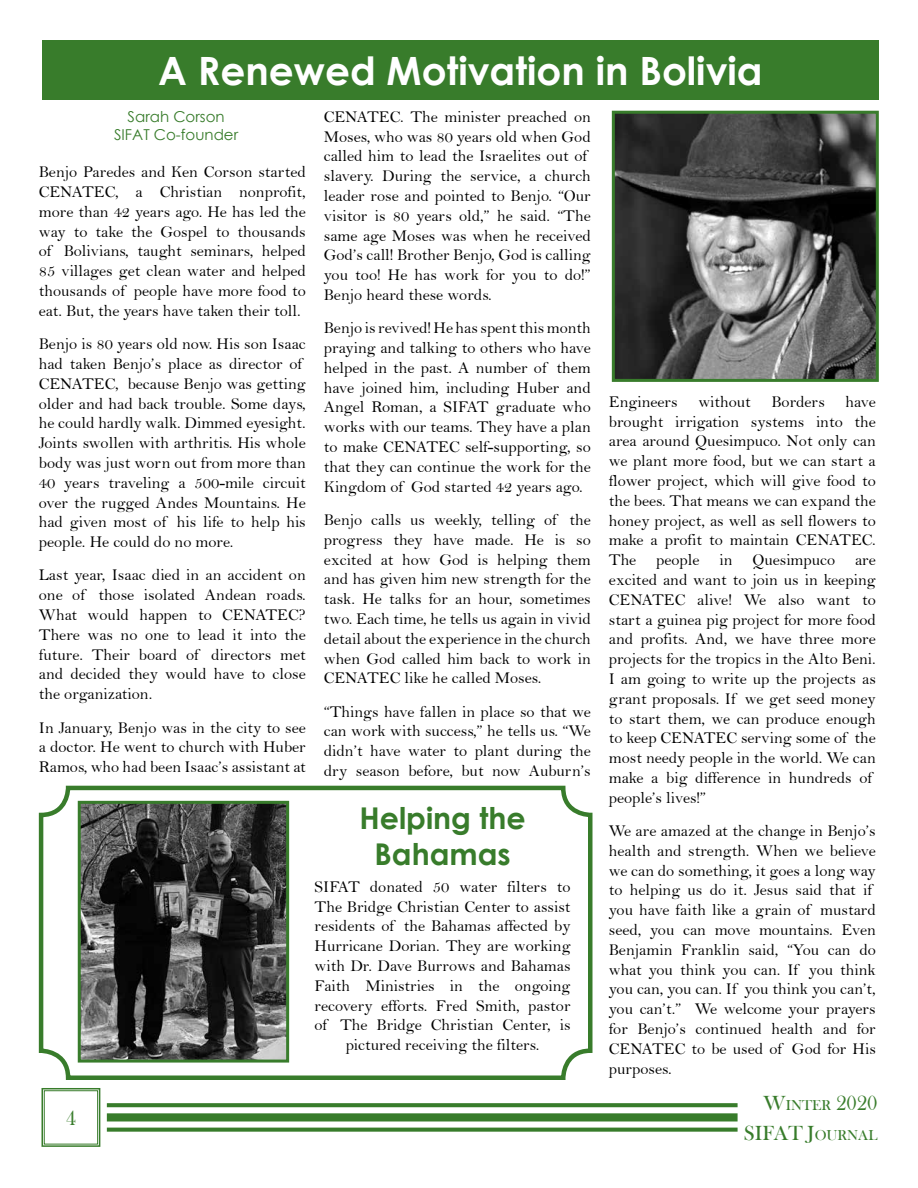
<style>
.page{position:relative;width:918px;height:1188px;background:#fff}
.page>*{position:absolute;margin:0;border:0;box-sizing:border-box;transform-origin:0 0}
.t1{font:700 39px "Century Gothic";color:#fff}
.t2{font:700 30px/36px "Century Gothic";color:#387c2b;text-align:center}
.t3{font:21px/30px "Bask Old Face";color:#387c2b;text-align:right}
.t4{font:21px "Bask Old Face";color:#387c2b}
.t5{font:16.5px/19.8px "Bell";color:#000;text-align:justify}
.t6{font:15px/18px "Century Gothic";color:#387c2b;text-align:center}
.s1{font-size:14.7px}
</style>
<div class="page">
<svg style="left:41px;top:1088px;width:60px;height:59px"></svg>
<div style="left:44px;top:1090px;width:54px;height:54px;border:1px solid #387c2b"></div>
<svg style="left:107px;top:1103px;width:631px;height:4px;background:#408133"></svg>
<div style="left:107px;top:1113px;width:631px;height:8px;background:#387c2b"></div>
<svg style="left:107px;top:1128px;width:631px;height:4px;background:#48863c"></svg>
<div style="left:42px;top:40px;width:837px;height:60px;background:#387c2b"></div>
<img style="left:616px;top:115px;width:259px;height:263px">
<div style="left:612px;top:111px;width:267px;height:271px;border:3px solid #387c2b"></div>
<img style="left:82px;top:805px;width:203px;height:254px">
<div style="left:78px;top:801px;width:211px;height:262px;border:3px solid #387c2b"></div>
<div style="left:39px;top:786px;width:554px;height:294px;border:4px solid #387c2b;border-radius:27px"></div>
<h1 class="t1" style="left:158px;top:41px;width:606px">A Renewed Motivation in Bolivia</h1>
<p class="t6" style="left:114px;top:107px;width:126px">Sarah Corson<br>SIFAT Co-founder</p>
<p class="t5" style="left:39px;top:162px;width:269px">Benjo Paredes and Ken Corson started CENATEC, a Christian nonprofit, more than 42 years ago. He has led the way to take the Gospel to thousands of Bolivians, taught seminars, helped 85 villages get clean water and helped thousands of people have more food to eat. But, the years have taken their toll.</p>
<p class="t5" style="left:39px;top:334px;width:269px;text-align:left">Benjo is 80 years old now. His son Isaac had taken Benjo’s place as director of CENATEC, because Benjo was getting older and had back trouble. Some days, he could hardly walk. Dimmed eyesight.<br>Joints swollen with arthritis. His whole body was just worn out from more than 40 years traveling a 500-mile circuit over the rugged Andes Mountains. He had given most of his life to help his people. He could do no more.</p>
<p class="t5" style="left:39px;top:565px;width:269px">Last year, Isaac died in an accident on one of those isolated Andean roads.<br>What would happen to CENATEC?<br>There was no one to lead it into the future. Their board of directors met and decided they would have to close the organization.</p>
<p class="t5" style="left:39px;top:717px;width:269px">In January, Benjo was in the city to see a doctor. He went to church with Huber Ramos, who had been Isaac’s assistant at</p>
<p class="t5" style="left:324px;top:107px;width:269px;text-align:left">CENATEC. The minister preached on Moses, who was 80 years old when God called him to lead the Israelites out of slavery. During the service, a church leader rose and pointed to Benjo. “Our visitor is 80 years old,” he said. “The same age Moses was when he received God’s call! Brother Benjo, God is calling you too! He has work for you to do!” Benjo heard these words.</p>
<p class="t5" style="left:324px;top:318px;width:269px">Benjo is revived! He has spent this month praying and talking to others who have helped in the past. A number of them have joined him, including Huber and Angel Roman, a SIFAT graduate who works with our teams. They have a plan to make CENATEC self-supporting, so that they can continue the work for the Kingdom of God started 42 years ago.</p>
<p class="t5" style="left:324px;top:510px;width:269px">Benjo calls us weekly, telling of the progress they have made. He is so excited at how God is helping them and has given him new strength for the task. He talks for an hour, sometimes two. Each time, he tells us again in vivid detail about the experience in the church when God called him back to work in CENATEC like he called Moses.</p>
<p class="t5" style="left:324px;top:701px;width:268px">“Things have fallen in place so that we can work with success,” he tells us. “We didn’t have water to plant during the dry season before, but now Auburn’s</p>
<h2 class="t2" style="left:359px;top:799px;width:168px">Helping the<br>Bahamas</h2>
<p class="t5" style="left:315px;top:876px;width:258px;text-align:center">SIFAT donated 50 water filters to The Bridge Christian Center to assist residents of the Bahamas affected by Hurricane Dorian. They are working with Dr. Dave Burrows and Bahamas Faith Ministries in the ongoing recovery efforts. Fred Smith, pastor of The Bridge Christian Center, is pictured receiving the filters.</p>
<p class="t4" style="left:66px;top:1107px;width:12px">4</p>
<p class="t5" style="left:609px;top:391px;width:269px;text-align:left">Engineers without Borders have brought irrigation systems into the area around Quesimpuco. Not only can we plant more food, but we can start a flower project, which will give food to the bees. That means we can expand the honey project, as well as sell flowers to make a profit to maintain CENATEC.<br>The people in Quesimpuco are excited and want to join us in keeping CENATEC alive! We also want to start a guinea pig project for more food and profits. And, we have three more projects for the tropics in the Alto Beni.<br>I am going to write up the projects as grant proposals. If we get seed money to start them, we can produce enough to keep CENATEC serving some of the most needy people in the world. We can make a big difference in hundreds of people’s lives!”</p>
<p class="t5" style="left:609px;top:821px;width:269px;text-align:left">We are amazed at the change in Benjo’s health and strength. When we believe we can do something, it goes a long way to helping us do it. Jesus said that if you have faith like a grain of mustard seed, you can move mountains. Even Benjamin Franklin said, “You can do what you think you can. If you think you can, you can. If you think you can’t, you can’t.” We welcome your prayers for Benjo’s continued health and for CENATEC to be used of God for His purposes.</p>
<p class="t3" style="left:744px;top:1089px;width:135px">W<span class="s1">INTER</span> 2020<br>SIFAT J<span class="s1">OURNAL</span></p>
</div>
